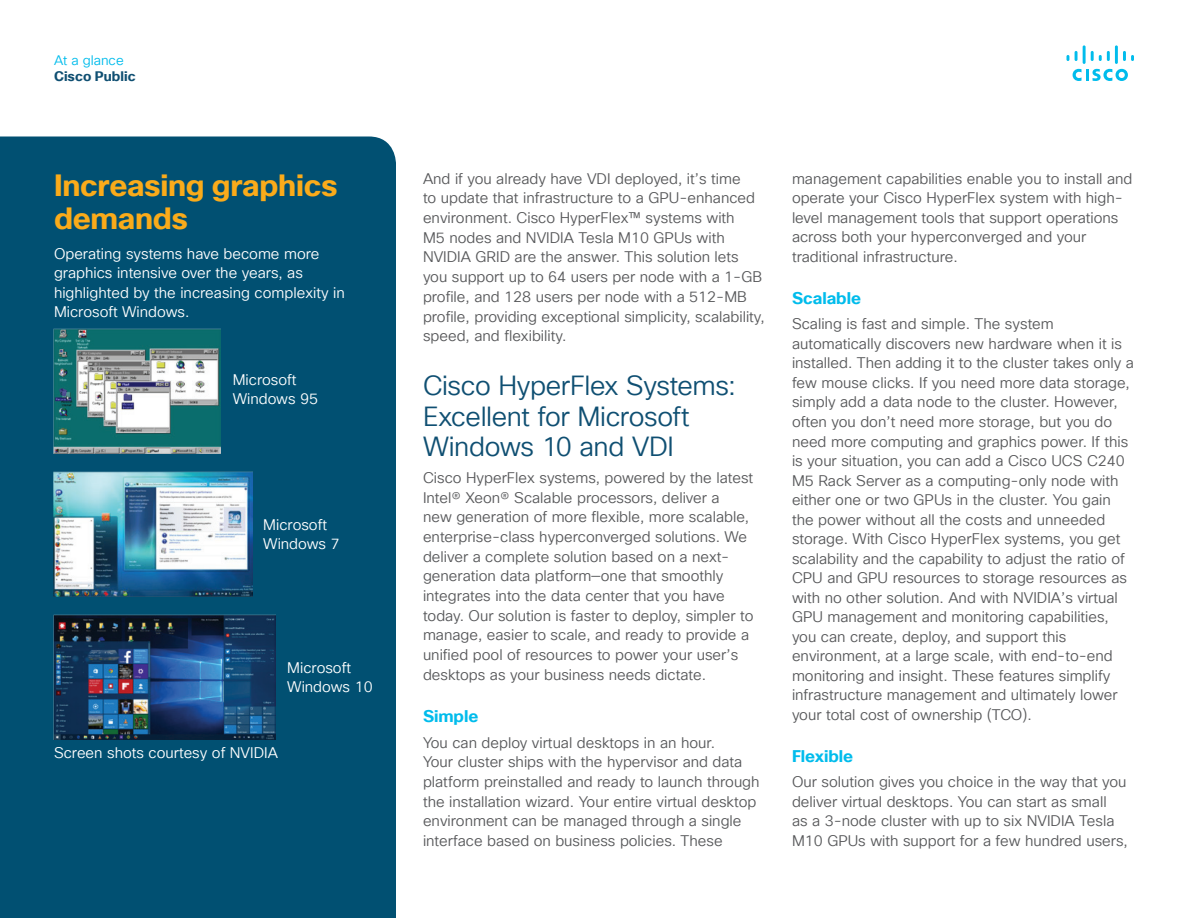
<style>
.page{position:relative;width:1188px;height:918px;background:#fff}
.page>*{position:absolute;margin:0;border:0;box-sizing:border-box;transform-origin:0 0}
.Sidebar_Heading_Oran{font:700 30px/33px "Cisco Sans TT";letter-spacing:-.01em;color:#faab1a}
.Subhead2_Indigo{font:27px/30.2px "Cisco Sans TT Light";letter-spacing:-.015em;color:#0f4f72}
.Subhead3_Blue{font:700 16.5px "Cisco Sans TT";letter-spacing:-.005em;color:#01bcec}
.Body{font:15px/19.5px "Cisco Sans TT Light";color:#57585a}
.Body_White{font:15px/19.5px "Cisco Sans TT Light";color:#fff}
.t1{font:700 13.5px "Cisco Sans TT";color:#0f4f72}
.t2{font:13.5px "Cisco Sans TT Light";color:#01bcec}
</style>
<div class="page">
<svg style="left:1073px;top:69px;width:55px;height:12px"></svg>
<svg style="left:1067px;top:55px;width:2px;height:6px"></svg>
<svg style="left:1075px;top:51px;width:3px;height:10px"></svg>
<hr style="left:1083px;top:45px;width:3px;height:19px;background:#01bcec">
<svg style="left:1091px;top:51px;width:19px;height:10px"></svg>
<hr style="left:1115px;top:45px;width:3px;height:19px;background:#01bcec">
<svg style="left:1123px;top:51px;width:11px;height:10px"></svg>
<div style="left:0;top:136px;width:396px;height:782px;background:#015072"></div>
<img style="left:54px;top:328px;width:166px;height:125px">
<img style="left:54px;top:471px;width:198px;height:125px">
<img style="left:54px;top:614px;width:222px;height:125px">
<p class="t2" style="left:54px;top:51px;width:71px">At a glance</p>
<p class="t1" style="left:54px;top:67px;width:83px">Cisco Public</p>
<p class="Sidebar_Heading_Oran" style="left:54px;top:169px;width:285px">Increasing graphics demands</p>
<p class="Body_White" style="left:54px;top:244px;width:292px">Operating systems have become more graphics intensive over the years, as highlighted by the increasing complexity in Microsoft Windows.</p>
<p class="Body_White" style="left:233px;top:370px;width:87px">Microsoft<br>Windows 95</p>
<p class="Body_White" style="left:263px;top:515px;width:78px">Microsoft<br>Windows 7</p>
<p class="Body_White" style="left:287px;top:658px;width:87px">Microsoft<br>Windows 10</p>
<p class="Body_White" style="left:54px;top:744px;width:225px">Screen shots courtesy of NVIDIA</p>
<p class="Body" style="left:423px;top:169px;width:343px">And if you already have VDI deployed, it’s time<br>to update that infrastructure to a GPU-enhanced environment. Cisco HyperFlex™ systems with<br>M5 nodes and NVIDIA Tesla M10 GPUs with NVIDIA GRID are the answer. This solution lets you support up to 64 users per node with a 1-GB profile, and 128 users per node with a 512-MB profile, providing exceptional simplicity, scalability, speed, and flexibility.</p>
<p class="Subhead2_Indigo" style="left:423px;top:372px;width:314px">Cisco HyperFlex Systems:<br>Excellent for Microsoft<br>Windows 10 and VDI</p>
<p class="Body" style="left:423px;top:468px;width:332px">Cisco HyperFlex systems, powered by the latest Intel® Xeon® Scalable processors, deliver a<br>new generation of more flexible, more scalable, enterprise-class hyperconverged solutions. We deliver a complete solution based on a next&shy;generation data platform—one that smoothly integrates into the data center that you have today. Our solution is faster to deploy, simpler to manage, easier to scale, and ready to provide a unified pool of resources to power your user’s desktops as your business needs dictate.</p>
<p class="Subhead3_Blue" style="left:423px;top:705px;width:57px">Simple</p>
<p class="Body" style="left:423px;top:733px;width:338px">You can deploy virtual desktops in an hour.<br>Your cluster ships with the hypervisor and data platform preinstalled and ready to launch through the installation wizard. Your entire virtual desktop environment can be managed through a single interface based on business policies. These</p>
<p class="Body" style="left:792px;top:169px;width:342px">management capabilities enable you to install and operate your Cisco HyperFlex system with high&shy;level management tools that support operations across both your hyperconverged and your traditional infrastructure.</p>
<p class="Subhead3_Blue" style="left:792px;top:287px;width:70px">Scalable</p>
<p class="Body" style="left:792px;top:315px;width:344px">Scaling is fast and simple. The system automatically discovers new hardware when it is installed. Then adding it to the cluster takes only a few mouse clicks. If you need more data storage, simply add a data node to the cluster. However, often you don’t need more storage, but you do need more computing and graphics power. If this is your situation, you can add a Cisco UCS C240<br>M5 Rack Server as a computing-only node with either one or two GPUs in the cluster. You gain the power without all the costs and unneeded storage. With Cisco HyperFlex systems, you get scalability and the capability to adjust the ratio of CPU and GPU resources to storage resources as with no other solution. And with NVIDIA’s virtual GPU management and monitoring capabilities, you can create, deploy, and support this environment, at a large scale, with end-to-end monitoring and insight. These features simplify infrastructure management and ultimately lower your total cost of ownership (TCO).</p>
<p class="Subhead3_Blue" style="left:792px;top:745px;width:63px">Flexible</p>
<p class="Body" style="left:792px;top:773px;width:337px">Our solution gives you choice in the way that you deliver virtual desktops. You can start as small<br>as a 3-node cluster with up to six NVIDIA Tesla M10 GPUs with support for a few hundred users,</p>
</div>
